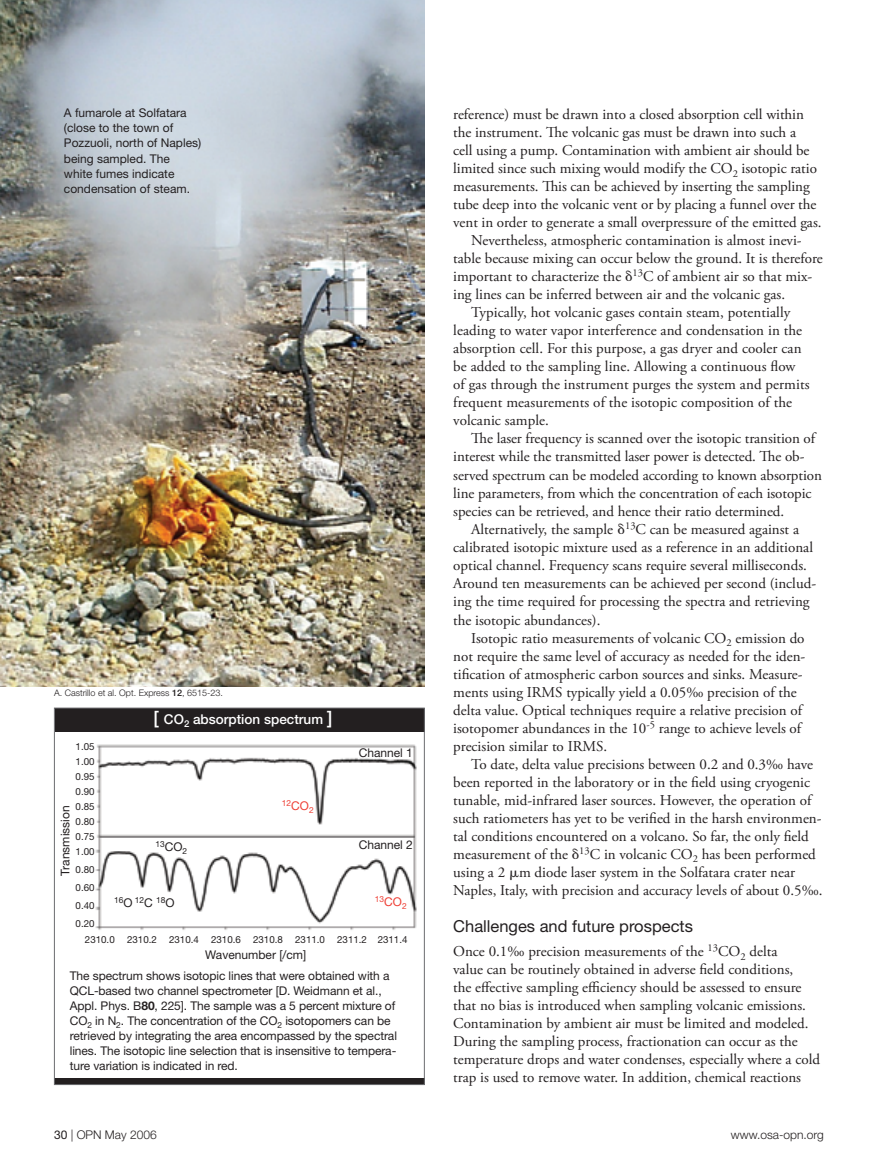
<style>
.page{position:relative;width:878px;height:1175px;background:#fff}
.page>*{position:absolute;margin:0;border:0;box-sizing:border-box;transform-origin:0 0}
.t1{font:16.5px "Helvetica Neue";color:#231f20}
.t2{font:15px/18px "Adobe Garamond Pro";color:#231f20}
.t3{font:500 13.5px "Helvetica Neue";color:#fff}
.t4{font:12px/15px "Helvetica Neue";letter-spacing:-.005em;color:#231f20}
.t5{font:300 12px "Helvetica Neue";color:#231f20}
.t6{font:9.75px/15px "Helvetica Neue";color:#231f20;text-align:justify}
.t7{font:300 9px "Helvetica Neue";color:#231f20}
.t8{font:8.4px "Helvetica Neue";color:#231f20}
.t9{font:8.4px "Helvetica Neue";color:#ee3e34}
.s1{font-family:"Mathematical Pi One"}
.s2{font-weight:500}
.s3{font-size:18px}
.s4{font-size:12px}
.s5{font-weight:700}
.s6{font-weight:400}
</style>
<div class="page">
<img style="left:95px;top:732px;width:330px;height:228px">
<div style="left:55px;top:708px;width:369px;height:23px;background:#231f20"></div>
<div style="left:54px;top:1078px;width:370px;height:6px;background:#231f20"></div>
<div style="left:54px;top:707px;width:370px;height:377px;border:1px solid #6c6d70"></div>
<img style="left:0;top:0;width:424px;height:686px">
<p class="t4" style="left:64px;top:106px;width:139px">A fumarole at Solfatara (close to the town of<br>Pozzuoli, north of Naples) being sampled. The white fumes indicate condensation of steam.</p>
<p class="t2" style="left:453px;top:106px;width:352px">reference) must be drawn into a closed absorption cell within</p>
<p class="t2" style="left:453px;top:124px;width:344px">the instrument. The volcanic gas must be drawn into such a</p>
<p class="t2" style="left:453px;top:142px;width:358px">cell using a pump. Contamination with ambient air should be</p>
<p class="t2" style="left:453px;top:160px;width:365px">limited since such mixing would modify the CO<sub>2</sub> isotopic ratio</p>
<p class="t2" style="left:453px;top:178px;width:358px">measurements. This can be achieved by inserting the sampling</p>
<p class="t2" style="left:453px;top:196px;width:365px">tube deep into the volcanic vent or by placing a funnel over the</p>
<p class="t2" style="left:453px;top:214px;width:370px">vent in order to generate a small overpressure of the emitted gas.</p>
<p class="t2" style="left:471px;top:232px;width:332px">Nevertheless, atmospheric contamination is almost inevi-</p>
<p class="t2" style="left:453px;top:250px;width:371px">table because mixing can occur below the ground. It is therefore</p>
<p class="t2" style="left:453px;top:268px;width:360px">important to characterize the <span class="s1">d</span><sup>13</sup>C of ambient air so that mix-</p>
<p class="t2" style="left:453px;top:286px;width:333px">ing lines can be inferred between air and the volcanic gas.</p>
<p class="t2" style="left:471px;top:304px;width:320px">Typically, hot volcanic gases contain steam, potentially</p>
<p class="t2" style="left:453px;top:322px;width:350px">leading to water vapor interference and condensation in the</p>
<p class="t2" style="left:453px;top:340px;width:350px">absorption cell. For this purpose, a gas dryer and cooler can</p>
<p class="t2" style="left:453px;top:358px;width:344px">be added to the sampling line. Allowing a continuous flow</p>
<p class="t2" style="left:453px;top:376px;width:358px">of gas through the instrument purges the system and permits</p>
<p class="t2" style="left:453px;top:394px;width:340px">frequent measurements of the isotopic composition of the</p>
<p class="t2" style="left:453px;top:412px;width:97px">volcanic sample.</p>
<p class="t2" style="left:471px;top:430px;width:345px">The laser frequency is scanned over the isotopic transition of</p>
<p class="t2" style="left:453px;top:448px;width:353px">interest while the transmitted laser power is detected. The ob-</p>
<p class="t2" style="left:453px;top:466px;width:370px">served spectrum can be modeled according to known absorption</p>
<p class="t2" style="left:453px;top:484px;width:360px">line parameters, from which the concentration of each isotopic</p>
<p class="t2" style="left:453px;top:502px;width:332px">species can be retrieved, and hence their ratio determined.</p>
<p class="t2" style="left:471px;top:520px;width:329px">Alternatively, the sample <span class="s1">d</span><sup>13</sup>C can be measured against a</p>
<p class="t2" style="left:453px;top:539px;width:361px">calibrated isotopic mixture used as a reference in an additional</p>
<p class="t2" style="left:453px;top:557px;width:355px">optical channel. Frequency scans require several milliseconds.</p>
<p class="t2" style="left:453px;top:575px;width:364px">Around ten measurements can be achieved per second (includ-</p>
<p class="t2" style="left:453px;top:593px;width:358px">ing the time required for processing the spectra and retrieving</p>
<p class="t2" style="left:453px;top:611px;width:149px">the isotopic abundances).</p>
<p class="t2" style="left:471px;top:629px;width:335px">Isotopic ratio measurements of volcanic CO<sub>2</sub> emission do</p>
<p class="t2" style="left:453px;top:647px;width:353px">not require the same level of accuracy as needed for the iden-</p>
<p class="t2" style="left:453px;top:665px;width:351px">tification of atmospheric carbon sources and sinks. Measure-</p>
<p class="t2" style="left:453px;top:683px;width:345px">ments using IRMS typically yield a 0.05‰ precision of the</p>
<p class="t2" style="left:453px;top:701px;width:350px">delta value. Optical techniques require a relative precision of</p>
<p class="t2" style="left:453px;top:719px;width:349px">isotopomer abundances in the 10<sup>-5</sup> range to achieve levels of</p>
<p class="t2" style="left:453px;top:737px;width:155px">precision similar to IRMS.</p>
<p class="t2" style="left:471px;top:755px;width:343px">To date, delta value precisions between 0.2 and 0.3‰ have</p>
<p class="t2" style="left:453px;top:773px;width:358px">been reported in the laboratory or in the field using cryogenic</p>
<p class="t2" style="left:453px;top:791px;width:360px">tunable, mid-infrared laser sources. However, the operation of</p>
<p class="t2" style="left:453px;top:809px;width:370px">such ratiometers has yet to be verified in the harsh environmen-</p>
<p class="t2" style="left:453px;top:827px;width:357px">tal conditions encountered on a volcano. So far, the only field</p>
<p class="t2" style="left:453px;top:845px;width:364px">measurement of the <span class="s1">d</span><sup>13</sup>C in volcanic CO<sub>2</sub> has been performed</p>
<p class="t2" style="left:453px;top:863px;width:343px">using a 2 <span class="s1">m</span>m diode laser system in the Solfatara crater near</p>
<p class="t2" style="left:453px;top:881px;width:371px">Naples, Italy, with precision and accuracy levels of about 0.5‰.</p>
<p class="t1" style="left:453px;top:916px;width:241px">Challenges and future prospects</p>
<p class="t2" style="left:453px;top:943px;width:368px">Once 0.1‰ precision measurements of the <sup>13</sup>CO<sub>2</sub> delta<br>value can be routinely obtained in adverse field conditions,<br>the effective sampling efficiency should be assessed to ensure that no bias is introduced when sampling volcanic emissions.<br>Contamination by ambient air must be limited and modeled.<br>During the sampling process, fractionation can occur as the temperature drops and water condenses, especially where a cold trap is used to remove water. In addition, chemical reactions</p>
<p class="t7" style="left:54px;top:687px;width:170px">A. Castrillo et al. Opt. Express <span class="s2">12</span>, 6515-23.</p>
<p class="t3" style="left:154px;top:711px;width:180px"><span class="s3">[</span> CO<sub>2</sub> absorption spectrum <span class="s3">]</span></p>
<p class="t6" style="left:76px;top:739px;width:20px">1.05<br>1.00<br>0.95<br>0.90<br>0.85<br>0.80<br>0.75<br>1.00</p>
<p class="t6" style="left:76px;top:860px;width:20px;line-height:18px">0.80<br>0.60<br>0.40<br>0.20</p>
<p class="t4" style="left:358px;top:745px;width:56px">Channel 1</p>
<p class="t9" style="left:282px;top:797px;width:33px">12<span class="s4">CO</span>2</p>
<p class="t4" style="left:58px;top:875px;width:72px;rotate:-90deg">Transmission</p>
<p class="t4" style="left:358px;top:836px;width:56px">Channel 2</p>
<p class="t8" style="left:155px;top:838px;width:33px">13<span class="s4">CO</span>2</p>
<p class="t9" style="left:375px;top:893px;width:33px">13<span class="s4">CO</span>2</p>
<p class="t8" style="left:114px;top:895px;width:62px">16<span class="s4">O</span> 12<span class="s4">C</span> 18<span class="s4">O</span></p>
<p class="t6" style="left:85px;top:932px;width:31px">2310.0</p>
<p class="t6" style="left:127px;top:932px;width:31px">2310.2</p>
<p class="t6" style="left:169px;top:932px;width:31px">2310.4</p>
<p class="t6" style="left:211px;top:932px;width:31px">2310.6</p>
<p class="t6" style="left:253px;top:932px;width:31px">2310.8</p>
<p class="t6" style="left:295px;top:932px;width:114px">2311.0 2311.2 2311.4</p>
<p class="t4" style="left:205px;top:946px;width:102px">Wavenumber [/cm]</p>
<p class="t4" style="left:70px;top:967px;width:329px">The spectrum shows isotopic lines that were obtained with a QCL-based two channel spectrometer [D. Weidmann et al., Appl. Phys. B<span class="s5">80</span>, 225]. The sample was a 5 percent mixture of CO<sub>2</sub> in N<sub>2</sub>. The concentration of the CO<sub>2</sub> isotopomers can be retrieved by integrating the area encompassed by the spectral lines. The isotopic line selection that is insensitive to tempera&shy;ture variation is indicated in red.</p>
<p class="t5" style="left:54px;top:1127px;width:104px"><span class="s6">30</span> | OPN May 2006</p>
<p class="t5" style="left:731px;top:1127px;width:94px">www.osa-opn.org</p>
</div>
